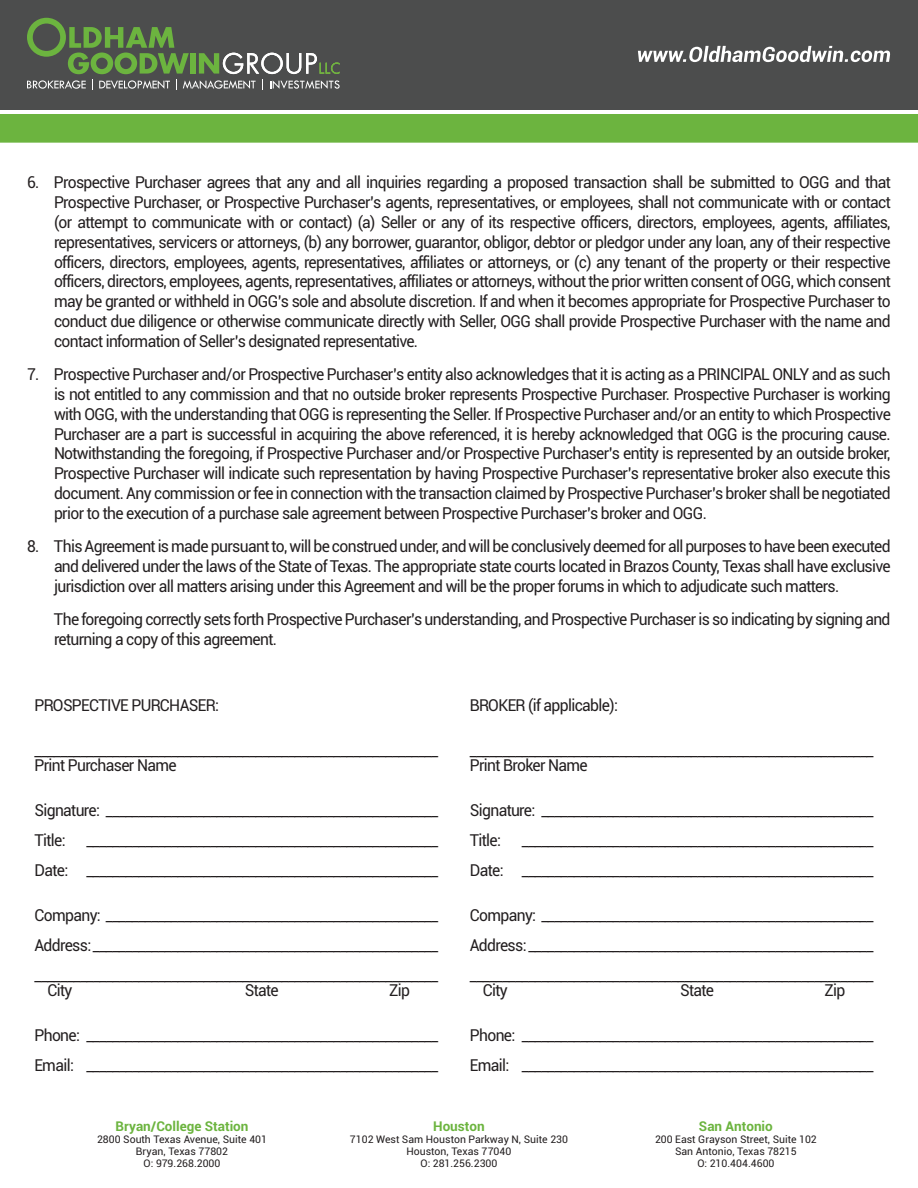
<style>
.page{position:relative;width:918px;height:1188px;background:#fff}
.page>*{position:absolute;margin:0;border:0;box-sizing:border-box;transform-origin:0 0}
.t1{font:16.5px/19.8px "Roboto";letter-spacing:-.04em;color:#231f20;text-align:justify;scale:.95 1}
.t2{font:700 13.5px "Roboto";color:#6cb43f}
.t3{font:10.5px "Roboto";color:#231f20}
</style>
<div class="page">
<div style="left:0;top:0;width:918px;height:109px;background:#4c4d4d"></div>
<div style="left:0;top:114px;width:918px;height:29px;background:#6cb43f"></div>
<svg style="left:27px;top:18px;width:162px;height:56px"></svg>
<div style="left:190px;top:53px;width:5px;height:21px;background:#6cb43f"></div>
<svg style="left:199px;top:53px;width:141px;height:21px"></svg>
<svg style="left:27px;top:80px;width:59px;height:9px"></svg>
<svg style="left:99px;top:80px;width:71px;height:9px"></svg>
<svg style="left:183px;top:80px;width:73px;height:9px"></svg>
<svg style="left:270px;top:80px;width:70px;height:9px"></svg>
<svg style="left:638px;top:46px;width:252px;height:16px"></svg>
<p class="t1" style="left:54px;top:172px;width:882px;text-indent:-27px">6. Prospective Purchaser agrees that any and all inquiries regarding a proposed transaction shall be submitted to OGG and that Prospective Purchaser, or Prospective Purchaser’s agents, representatives, or employees, shall not communicate with or contact (or attempt to communicate with or contact) (a) Seller or any of its respective officers, directors, employees, agents, affiliates, representatives, servicers or attorneys, (b) any borrower, guarantor, obligor, debtor or pledgor under any loan, any of their respective officers, directors, employees, agents, representatives, affiliates or attorneys, or (c) any tenant of the property or their respective officers, directors, employees, agents, representatives, affiliates or attorneys, without the prior written consent of OGG, which consent may be granted or withheld in OGG’s sole and absolute discretion. If and when it becomes appropriate for Prospective Purchaser to conduct due diligence or otherwise communicate directly with Seller, OGG shall provide Prospective Purchaser with the name and contact information of Seller’s designated representative.</p>
<p class="t1" style="left:54px;top:364px;width:882px;text-indent:-27px">7. Prospective Purchaser and/or Prospective Purchaser’s entity also acknowledges that it is acting as a PRINCIPAL ONLY and as such is not entitled to any commission and that no outside broker represents Prospective Purchaser. Prospective Purchaser is working with OGG, with the understanding that OGG is representing the Seller. If Prospective Purchaser and/or an entity to which Prospective Purchaser are a part is successful in acquiring the above referenced, it is hereby acknowledged that OGG is the procuring cause.<br>Notwithstanding the foregoing, if Prospective Purchaser and/or Prospective Purchaser’s entity is represented by an outside broker, Prospective Purchaser will indicate such representation by having Prospective Purchaser’s representative broker also execute this document. Any commission or fee in connection with the transaction claimed by Prospective Purchaser’s broker shall be negotiated prior to the execution of a purchase sale agreement between Prospective Purchaser’s broker and OGG.</p>
<p class="t1" style="left:54px;top:536px;width:882px;text-indent:-27px">8. This Agreement is made pursuant to, will be construed under, and will be conclusively deemed for all purposes to have been executed and delivered under the laws of the State of Texas. The appropriate state courts located in Brazos County, Texas shall have exclusive jurisdiction over all matters arising under this Agreement and will be the proper forums in which to adjudicate such matters.</p>
<p class="t1" style="left:54px;top:609px;width:882px">The foregoing correctly sets forth Prospective Purchaser’s understanding, and Prospective Purchaser is so indicating by signing and returning a copy of this agreement.</p>
<p class="t1" style="left:34px;top:695px;width:196px">PROSPECTIVE PURCHASER:</p>
<p class="t1" style="left:34px;top:740px;width:427px">______________________________________________________________</p>
<p class="t1" style="left:34px;top:755px;width:151px">Print Purchaser Name</p>
<p class="t1" style="left:34px;top:800px;width:426px">Signature: ___________________________________________________</p>
<p class="t1" style="left:34px;top:830px;width:34px">Title:</p>
<p class="t1" style="left:86px;top:830px;width:372px">______________________________________________________</p>
<p class="t1" style="left:34px;top:860px;width:427px">Date: ______________________________________________________</p>
<p class="t1" style="left:34px;top:905px;width:426px">Company: ___________________________________________________</p>
<p class="t1" style="left:34px;top:935px;width:426px">Address:_____________________________________________________</p>
<p class="t1" style="left:34px;top:965px;width:427px">______________________________________________________________</p>
<p class="t1" style="left:48px;top:980px;width:28px">City</p>
<p class="t1" style="left:245px;top:980px;width:37px">State</p>
<p class="t1" style="left:389px;top:980px;width:24px">Zip</p>
<p class="t1" style="left:34px;top:1025px;width:427px">Phone: ______________________________________________________</p>
<p class="t1" style="left:34px;top:1055px;width:427px">Email: ______________________________________________________</p>
<p class="t1" style="left:470px;top:695px;width:157px">BROKER (if applicable):</p>
<p class="t1" style="left:470px;top:740px;width:427px">______________________________________________________________</p>
<p class="t1" style="left:470px;top:755px;width:126px">Print Broker Name</p>
<p class="t1" style="left:470px;top:800px;width:426px">Signature: ___________________________________________________</p>
<p class="t1" style="left:470px;top:830px;width:34px">Title:</p>
<p class="t1" style="left:522px;top:830px;width:372px">______________________________________________________</p>
<p class="t1" style="left:470px;top:860px;width:427px">Date: ______________________________________________________</p>
<p class="t1" style="left:470px;top:905px;width:426px">Company: ___________________________________________________</p>
<p class="t1" style="left:470px;top:935px;width:426px">Address:_____________________________________________________</p>
<p class="t1" style="left:470px;top:965px;width:427px">______________________________________________________________</p>
<p class="t1" style="left:483px;top:980px;width:28px">City</p>
<p class="t1" style="left:680px;top:980px;width:37px">State</p>
<p class="t1" style="left:824px;top:980px;width:24px">Zip</p>
<p class="t1" style="left:470px;top:1025px;width:427px">Phone: ______________________________________________________</p>
<p class="t1" style="left:470px;top:1055px;width:427px">Email: ______________________________________________________</p>
<p class="t2" style="left:116px;top:1116px;width:134px">Bryan/College Station</p>
<p class="t3" style="left:97px;top:1132px;width:171px">2800 South Texas Avenue, Suite 401</p>
<p class="t3" style="left:136px;top:1144px;width:94px">Bryan, Texas 77802</p>
<p class="t3" style="left:144px;top:1156px;width:78px">O: 979.268.2000</p>
<p class="t2" style="left:433px;top:1116px;width:53px">Houston</p>
<p class="t3" style="left:350px;top:1132px;width:220px">7102 West Sam Houston Parkway N, Suite 230</p>
<p class="t3" style="left:407px;top:1144px;width:106px">Houston, Texas 77040</p>
<p class="t3" style="left:421px;top:1156px;width:78px">O: 281.256.2300</p>
<p class="t2" style="left:699px;top:1116px;width:75px">San Antonio</p>
<p class="t3" style="left:655px;top:1132px;width:163px">200 East Grayson Street, Suite 102</p>
<p class="t3" style="left:675px;top:1144px;width:123px">San Antonio, Texas 78215</p>
<p class="t3" style="left:697px;top:1156px;width:79px">O: 210.404.4600</p>
</div>
